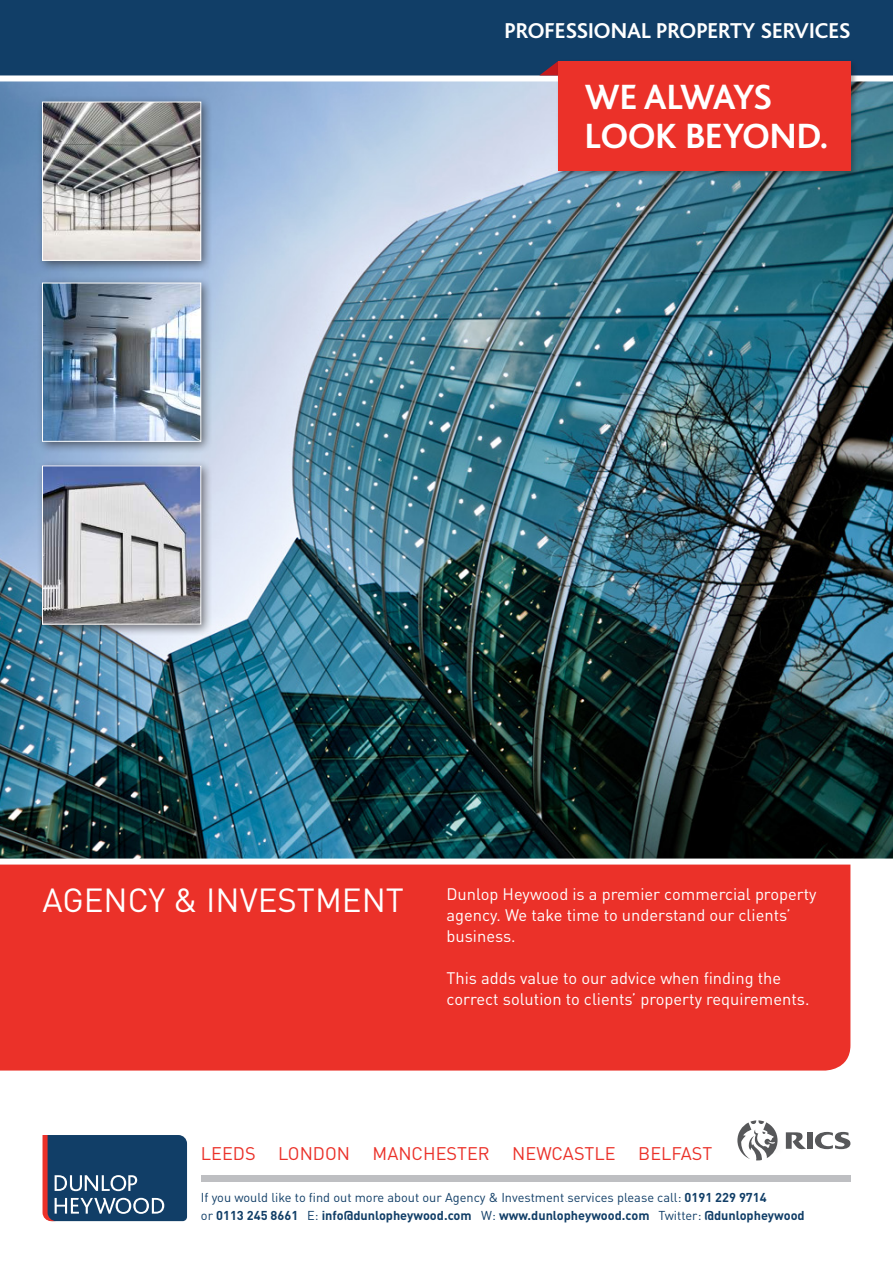
<style>
.page{position:relative;width:893px;height:1263px;background:#fff}
.page>*{position:absolute;margin:0;border:0;box-sizing:border-box;transform-origin:0 0}
.t1{font:700 36.75px/38.5px "Bliss";color:#fff}
.t2{font:33px "DIN";color:#fff}
.t3{font:700 22.5px "Bliss";color:#fff}
.t4{font:18px "DIN";color:#eb3129}
.t5{font:16.5px/21px "DIN";color:#fff}
.t6{font:12.75px/18px "DIN";color:#113e67}
.s1{font-weight:700}
</style>
<div class="page">
<img style="left:0;top:81px;width:893px;height:777px">
<div style="left:0;top:0;width:893px;height:78px;background:#113e67"></div>
<div style="left:0;top:75px;width:893px;height:6px;background:#fff"></div>
<svg style="left:540px;top:63px;width:16px;height:12px"></svg>
<div style="left:556px;top:59px;width:302px;height:119px;background:#221f1f;opacity:.38"></div>
<div style="left:558px;top:61px;width:292px;height:110px;background:#eb3129"></div>
<div style="left:36px;top:96px;width:177px;height:177px;background:#221f1f;opacity:.6"></div>
<img style="left:44px;top:104px;width:155px;height:154px">
<div style="left:42px;top:102px;width:159px;height:158px;border:1px solid #fff"></div>
<div style="left:36px;top:460px;width:177px;height:176px;background:#221f1f;opacity:.6"></div>
<img style="left:44px;top:468px;width:155px;height:154px">
<div style="left:42px;top:466px;width:159px;height:158px;border:1px solid #fff"></div>
<div style="left:36px;top:277px;width:177px;height:177px;background:#221f1f;opacity:.6"></div>
<img style="left:44px;top:285px;width:155px;height:154px">
<div style="left:42px;top:283px;width:159px;height:158px;border:1px solid #fff"></div>
<div style="left:0;top:864px;width:850px;height:206px;background:#eb3129"></div>
<svg style="left:43px;top:1135px;width:144px;height:86px;background:#2d4d70"></svg>
<div style="left:201px;top:1175px;width:649px;height:6px;background:#bebfc2"></div>
<svg style="left:737px;top:1120px;width:40px;height:40px"></svg>
<svg style="left:786px;top:1132px;width:20px;height:18px"></svg>
<div style="left:807px;top:1132px;width:6px;height:17px;background:#57585a"></div>
<svg style="left:815px;top:1132px;width:35px;height:17px"></svg>
<h3 class="t3" style="left:504px;top:17px;width:348px">PROFESSIONAL PROPERTY SERVICES</h3>
<h1 class="t1" style="left:585px;top:77px;width:245px">WE ALWAYS<br>LOOK BEYOND.</h1>
<h2 class="t2" style="left:43px;top:885px;width:363px">AGENCY &amp; INVESTMENT</h2>
<p class="t5" style="left:446px;top:885px;width:372px">Dunlop Heywood is a premier commercial property agency. We take time to understand our clients’ business.</p>
<p class="t5" style="left:446px;top:969px;width:364px">This adds value to our advice when finding the correct solution to clients’ property requirements.</p>
<p class="t4" style="left:201px;top:1146px;width:513px">LEEDS LONDON MANCHESTER NEWCASTLE BELFAST</p>
<p class="t6" style="left:201px;top:1189px;width:605px">If you would like to find out more about our Agency &amp; Investment services please call: <span class="s1">0191 229 9714<br></span>or <span class="s1">0113 245 8661</span> E: <span class="s1">info@dunlopheywood.com</span> W: <span class="s1">www.dunlopheywood.com</span> Twitter: <span class="s1">@dunlopheywood</span></p>
</div>
